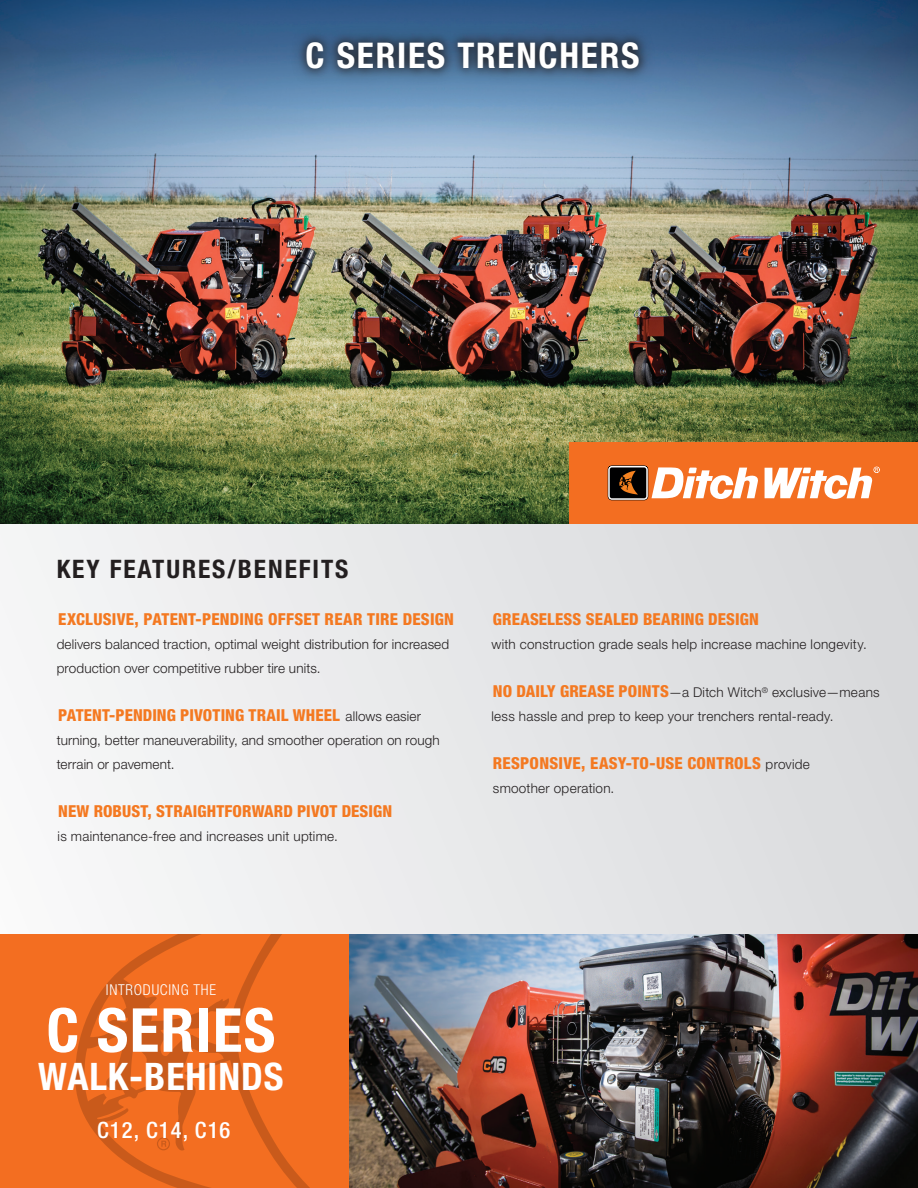
<style>
.page{position:relative;width:918px;height:1188px;background:#fff}
.page>*{position:absolute;margin:0;border:0;box-sizing:border-box;transform-origin:0 0}
.t1{font:700 condensed 60.75px "Helvetica Neue LT Std";letter-spacing:.025em;color:#fff}
.t2{font:700 condensed 37.95px "Helvetica Neue LT Std";letter-spacing:.025em;color:#fff}
.t3{font:700 condensed 35.4px "Helvetica Neue LT Std";letter-spacing:.05em;color:#fff}
.t4{font:700 condensed 25.5px "Helvetica Neue LT Std";letter-spacing:.075em;color:#231f20}
.t5{font:500 condensed 22.5px "Helvetica Neue LT Std";letter-spacing:.05em;color:#fff}
.t6{font:800 condensed 16.5px "Helvetica Neue LT Std";letter-spacing:.01em;color:#f47921}
.t7{font:300 condensed 15px "Helvetica Neue LT Std";letter-spacing:.05em;color:#fff}
.t8{font:300 13.5px/24px "Helvetica Neue LT Std";letter-spacing:.015em;color:#231f20}
.s1{font-weight:300;font-stretch:normal;font-size:13.5px;color:#231f20}
.s2{font-weight:800;font-stretch:condensed;font-size:16.5px;color:#f47921}
</style>
<div class="page">
<div style="left:0;top:524px;width:918px;height:412px;background:linear-gradient(to right,#f7f7f8,#d8d9db)"></div>
<div style="left:0;top:934px;width:349px;height:254px;background:#f36e21"></div>
<img style="left:349px;top:934px;width:569px;height:254px">
<svg style="left:75px;top:1026px;width:9px;height:89px"></svg>
<svg style="left:84px;top:934px;width:226px;height:254px"></svg>
<img style="left:0;top:0;width:918px;height:524px">
<div style="left:289px;top:25px;width:368px;height:62px;background:#231f20;opacity:.75"></div>
<div style="left:297px;top:33px;width:351px;height:45px;background:#231f20;opacity:.86"></div>
<div style="left:569px;top:442px;width:349px;height:82px;background:#f36e21"></div>
<svg style="left:765px;top:467px;width:115px;height:32px"></svg>
<svg style="left:608px;top:465px;width:150px;height:35px"></svg>
<h3 class="t3" style="left:306px;top:34px;width:335px">C SERIES TRENCHERS</h3>
<h3 class="t4" style="left:57px;top:554px;width:293px">KEY FEATURES/BENEFITS</h3>
<p class="t6" style="left:58px;top:609px;width:397px">EXCLUSIVE, PATENT-PENDING OFFSET REAR TIRE DESIGN</p>
<p class="t8" style="left:57px;top:632px;width:394px">delivers balanced traction, optimal weight distribution for increased production over competitive rubber tire units.</p>
<p class="t6" style="left:58px;top:705px;width:364px">PATENT-PENDING PIVOTING TRAIL WHEEL <span class="s1">allows easier</span></p>
<p class="t8" style="left:57px;top:728px;width:385px">turning, better maneuverability, and smoother operation on rough terrain or pavement.</p>
<p class="t6" style="left:58px;top:801px;width:336px">NEW ROBUST, STRAIGHTFORWARD PIVOT DESIGN</p>
<p class="t8" style="left:58px;top:824px;width:282px">is maintenance-free and increases unit uptime.</p>
<p class="t6" style="left:493px;top:609px;width:267px">GREASELESS SEALED BEARING DESIGN</p>
<p class="t8" style="left:491px;top:632px;width:377px">with construction grade seals help increase machine longevity.</p>
<p class="t8" style="left:491px;top:680px;width:390px"><span class="s2">NO DAILY GREASE POINTS</span>—a Ditch Witch<sup>®</sup> exclusive—means less hassle and prep to keep your trenchers rental-ready.</p>
<p class="t6" style="left:493px;top:753px;width:319px">RESPONSIVE, EASY-TO-USE CONTROLS <span class="s1">provide</span></p>
<p class="t8" style="left:493px;top:776px;width:123px">smoother operation.</p>
<p class="t7" style="left:106px;top:981px;width:112px">INTRODUCING THE</p>
<h1 class="t1" style="left:47px;top:993px;width:230px">C SERIES</h1>
<h2 class="t2" style="left:38px;top:1053px;width:247px">WALK-BEHINDS</h2>
<h3 class="t5" style="left:97px;top:1117px;width:135px">C12, C14, C16</h3>
</div>
